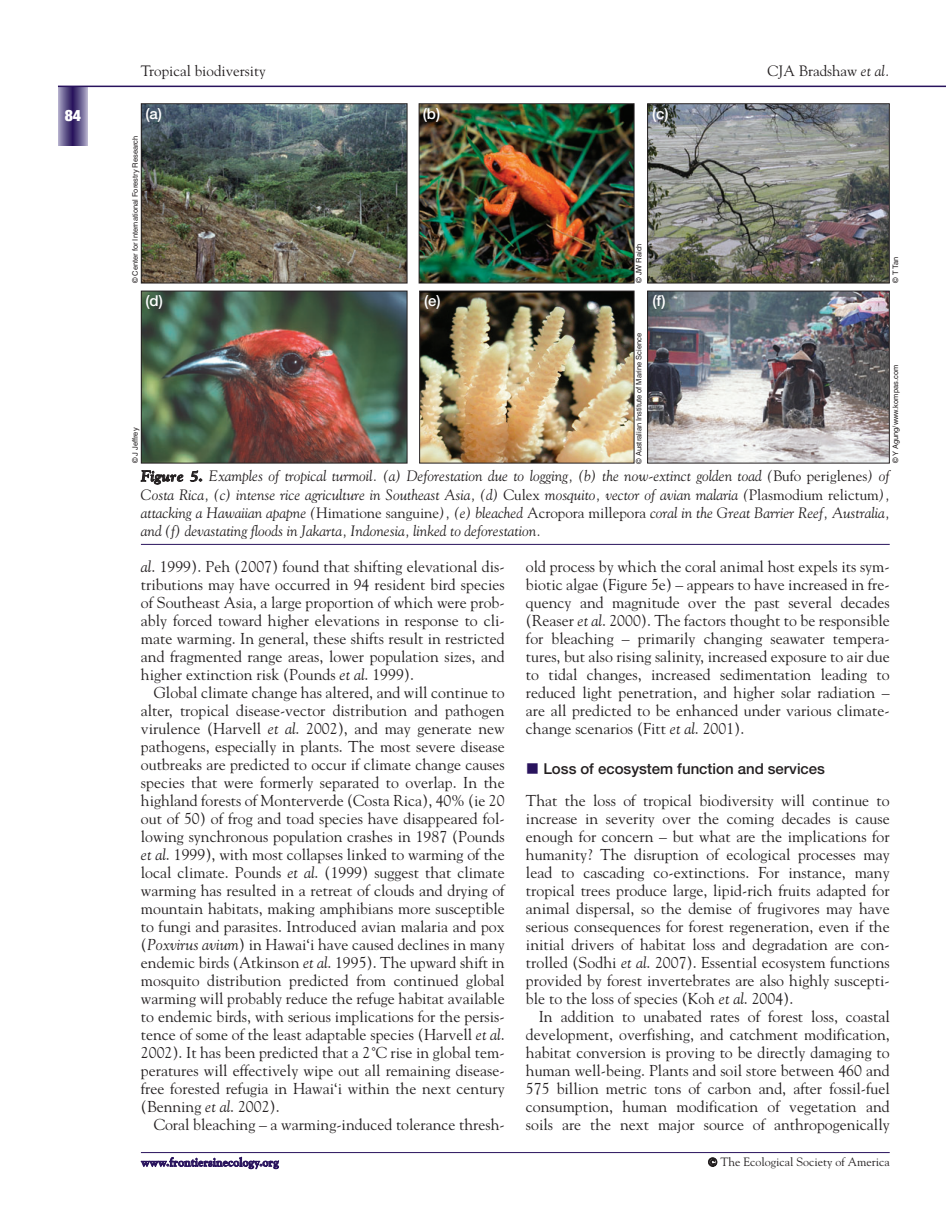
<style>
.page{position:relative;width:946px;height:1218px;background:#fff}
.page>*{position:absolute;margin:0;border:0;box-sizing:border-box;transform-origin:0 0}
.t1{font:15.75px/18px "Goudy";color:#231f20;text-align:justify}
.t2{font:900 condensed 15.75px "Helvetica Neue";color:#fff}
.t3{font:italic 15px/18px "Goudy";color:#231f20;text-align:justify}
.t4{font:15px "Goudy";color:#231f20}
.t5{font:500 15px "Helvetica Neue";color:#231f20}
.t6{font:500 15px "Helvetica Neue";color:#fff}
.t7{font:12px "Goudy";color:#231f20}
.t8{font:700 12px "Goudy";color:#29135d}
.t9{font:7.5px "Helvetica";color:#231f20}
.s1{font-style:italic}
.s2{font-weight:700}
.s3{font-style:normal}
</style>
<div class="page">
<div style="left:58px;top:86px;width:30px;height:60px;background:#bfbbd3"></div>
<div style="left:58px;top:86px;width:29px;height:60px;background:#bab5cf"></div>
<div style="left:59px;top:86px;width:28px;height:60px;background:#b0abc9"></div>
<div style="left:59px;top:86px;width:27px;height:60px;background:#aba6c5"></div>
<div style="left:60px;top:86px;width:26px;height:60px;background:#a29cbe"></div>
<div style="left:60px;top:86px;width:25px;height:60px;background:#9c95ba"></div>
<div style="left:61px;top:86px;width:24px;height:60px;background:#958fb4"></div>
<div style="left:61px;top:86px;width:23px;height:60px;background:#9189b1"></div>
<div style="left:62px;top:86px;width:22px;height:60px;background:#8a82ab"></div>
<div style="left:62px;top:86px;width:21px;height:60px;background:#857da8"></div>
<div style="left:63px;top:86px;width:20px;height:60px;background:#7e75a2"></div>
<div style="left:63px;top:86px;width:19px;height:60px;background:#79719f"></div>
<div style="left:64px;top:86px;width:18px;height:60px;background:#736a99"></div>
<div style="left:64px;top:86px;width:17px;height:60px;background:#6f6697"></div>
<div style="left:65px;top:86px;width:16px;height:60px;background:#696091"></div>
<div style="left:65px;top:86px;width:15px;height:60px;background:#655b8e"></div>
<div style="left:66px;top:86px;width:14px;height:60px;background:#60568a"></div>
<div style="left:66px;top:86px;width:13px;height:60px;background:#5d5186"></div>
<div style="left:67px;top:86px;width:12px;height:60px;background:#564b81"></div>
<div style="left:68px;top:86px;width:10px;height:60px;background:#4f417a"></div>
<div style="left:69px;top:86px;width:8px;height:60px;background:#41316f"></div>
<div style="left:70px;top:86px;width:5px;height:60px;background:#3b2a6b"></div>
<hr style="left:71px;top:86px;width:4px;height:60px;background:#362567">
<hr style="left:72px;top:86px;width:1px;height:60px;background:#2c165f">
<hr style="left:73px;top:86px;width:1px;height:60px;background:#29135d">
<hr style="left:58px;top:86px;width:874px;height:1px;background:#29135d">
<svg style="left:932px;top:86px;width:13px;height:1px"></svg>
<hr style="left:141px;top:1152px;width:748px;height:1px;background:#29135d">
<hr style="left:141px;top:544px;width:748px;height:1px;background:#29135d">
<img style="left:143px;top:105px;width:262px;height:176px">
<div style="left:141px;top:103px;width:266px;height:180px;border:1px solid #231f20"></div>
<img style="left:420px;top:105px;width:212px;height:176px">
<div style="left:418px;top:103px;width:216px;height:180px;border:1px solid #231f20"></div>
<img style="left:649px;top:105px;width:238px;height:176px">
<div style="left:647px;top:103px;width:242px;height:180px;border:1px solid #231f20"></div>
<img style="left:143px;top:293px;width:262px;height:168px">
<div style="left:141px;top:291px;width:266px;height:172px;border:1px solid #231f20"></div>
<img style="left:421px;top:293px;width:211px;height:168px">
<div style="left:419px;top:291px;width:215px;height:172px;border:1px solid #231f20"></div>
<img style="left:649px;top:293px;width:238px;height:168px">
<div style="left:647px;top:291px;width:242px;height:172px;border:1px solid #231f20"></div>
<p class="t2" style="left:65px;top:110px;width:18px">84</p>
<p class="t4" style="left:141px;top:65px;width:126px">Tropical biodiversity</p>
<p class="t4" style="left:767px;top:65px;width:124px">CJA Bradshaw <span class="s1">et al.</span></p>
<p class="t6" style="left:145px;top:108px;width:18px">(a)</p>
<p class="t6" style="left:422px;top:108px;width:19px">(b)</p>
<p class="t6" style="left:652px;top:108px;width:18px">(c)</p>
<p class="t9" style="left:132px;top:283px;width:149px;rotate:-90deg">© Center for International Forestry Research</p>
<p class="t9" style="left:636px;top:283px;width:41px;rotate:-90deg">© JW Raich</p>
<p class="t6" style="left:145px;top:295px;width:19px">(d)</p>
<p class="t6" style="left:424px;top:295px;width:18px">(e)</p>
<p class="t6" style="left:652px;top:295px;width:15px">(f)</p>
<p class="t9" style="left:132px;top:463px;width:37px;rotate:-90deg">© J Jeffrey</p>
<p class="t9" style="left:636px;top:463px;width:132px;rotate:-90deg">© Australian Institute of Marine Science</p>
<p class="t9" style="left:892px;top:283px;width:27px;rotate:-90deg">© T Tan</p>
<p class="t9" style="left:892px;top:463px;width:99px;rotate:-90deg">© Y Agung/www.kompas.com</p>
<p class="t3" style="left:141px;top:468px;width:750px"><span class="s2">Figure 5.</span> Examples of tropical turmoil. (a) Deforestation due to logging, (b) the now-extinct golden toad (<span class="s3">Bufo periglenes</span>) of Costa Rica, (c) intense rice agriculture in Southeast Asia, (d) <span class="s3">Culex</span> mosquito, vector of avian malaria (<span class="s3">Plasmodium relictum</span>), attacking a Hawaiian apapne (<span class="s3">Himatione sanguine</span>), (e) bleached <span class="s3">Acropora millepora</span> coral in the Great Barrier Reef, Australia, and (f) devastating floods in Jakarta, Indonesia, linked to deforestation.</p>
<p class="t1" style="left:141px;top:558px;width:365px"><span class="s1">al</span>. 1999). Peh (2007) found that shifting elevational dis&shy;tributions may have occurred in 94 resident bird species of Southeast Asia, a large proportion of which were prob&shy;ably forced toward higher elevations in response to cli&shy;mate warming. In general, these shifts result in restricted and fragmented range areas, lower population sizes, and higher extinction risk (Pounds <span class="s1">et al</span>. 1999).</p>
<p class="t1" style="left:141px;top:684px;width:365px;text-indent:13px">Global climate change has altered, and will continue to alter, tropical disease-vector distribution and pathogen virulence (Harvell <span class="s1">et al</span>. 2002), and may generate new pathogens, especially in plants. The most severe disease outbreaks are predicted to occur if climate change causes species that were formerly separated to overlap. In the highland forests of Monterverde (Costa Rica), 40% (ie 20 out of 50) of frog and toad species have disappeared fol&shy;lowing synchronous population crashes in 1987 (Pounds <span class="s1">et al</span>. 1999), with most collapses linked to warming of the local climate. Pounds <span class="s1">et al</span>. (1999) suggest that climate warming has resulted in a retreat of clouds and drying of mountain habitats, making amphibians more susceptible to fungi and parasites. Introduced avian malaria and pox (<span class="s1">Poxvirus avium</span>) in Hawai‘i have caused declines in many endemic birds (Atkinson <span class="s1">et al</span>. 1995). The upward shift in mosquito distribution predicted from continued global warming will probably reduce the refuge habitat available to endemic birds, with serious implications for the persis&shy;tence of some of the least adaptable species (Harvell <span class="s1">et al</span>.<br>2002). It has been predicted that a 2˚C rise in global tem&shy;peratures will effectively wipe out all remaining disease&shy;free forested refugia in Hawai‘i within the next century (Benning <span class="s1">et al</span>. 2002).</p>
<p class="t1" style="left:154px;top:1116px;width:352px">Coral bleaching – a warming-induced tolerance thresh-</p>
<p class="t1" style="left:526px;top:558px;width:365px">old process by which the coral animal host expels its sym&shy;biotic algae (Figure 5e) – appears to have increased in fre&shy;quency and magnitude over the past several decades (Reaser <span class="s1">et al</span>. 2000). The factors thought to be responsible for bleaching – primarily changing seawater tempera&shy;tures, but also rising salinity, increased exposure to air due to tidal changes, increased sedimentation leading to reduced light penetration, and higher solar radiation – are all predicted to be enhanced under various climate&shy;change scenarios (Fitt <span class="s1">et al</span>. 2001).</p>
<p class="t5" style="left:543px;top:763px;width:283px">Loss of ecosystem function and services</p>
<p class="t1" style="left:526px;top:792px;width:365px">That the loss of tropical biodiversity will continue to increase in severity over the coming decades is cause enough for concern – but what are the implications for humanity? The disruption of ecological processes may lead to cascading co-extinctions. For instance, many tropical trees produce large, lipid-rich fruits adapted for animal dispersal, so the demise of frugivores may have serious consequences for forest regeneration, even if the initial drivers of habitat loss and degradation are con&shy;trolled (Sodhi <span class="s1">et al</span>. 2007). Essential ecosystem functions provided by forest invertebrates are also highly suscepti&shy;ble to the loss of species (Koh <span class="s1">et al</span>. 2004).</p>
<p class="t1" style="left:526px;top:1008px;width:365px;text-indent:13px">In addition to unabated rates of forest loss, coastal development, overfishing, and catchment modification, habitat conversion is proving to be directly damaging to human well-being. Plants and soil store between 460 and 575 billion metric tons of carbon and, after fossil-fuel consumption, human modification of vegetation and soils are the next major source of anthropogenically</p>
<p class="t8" style="left:141px;top:1157px;width:139px">www.frontiersinecology.org</p>
<p class="t7" style="left:708px;top:1157px;width:183px"><span class="s2">©</span> The Ecological Society of America</p>
</div>
